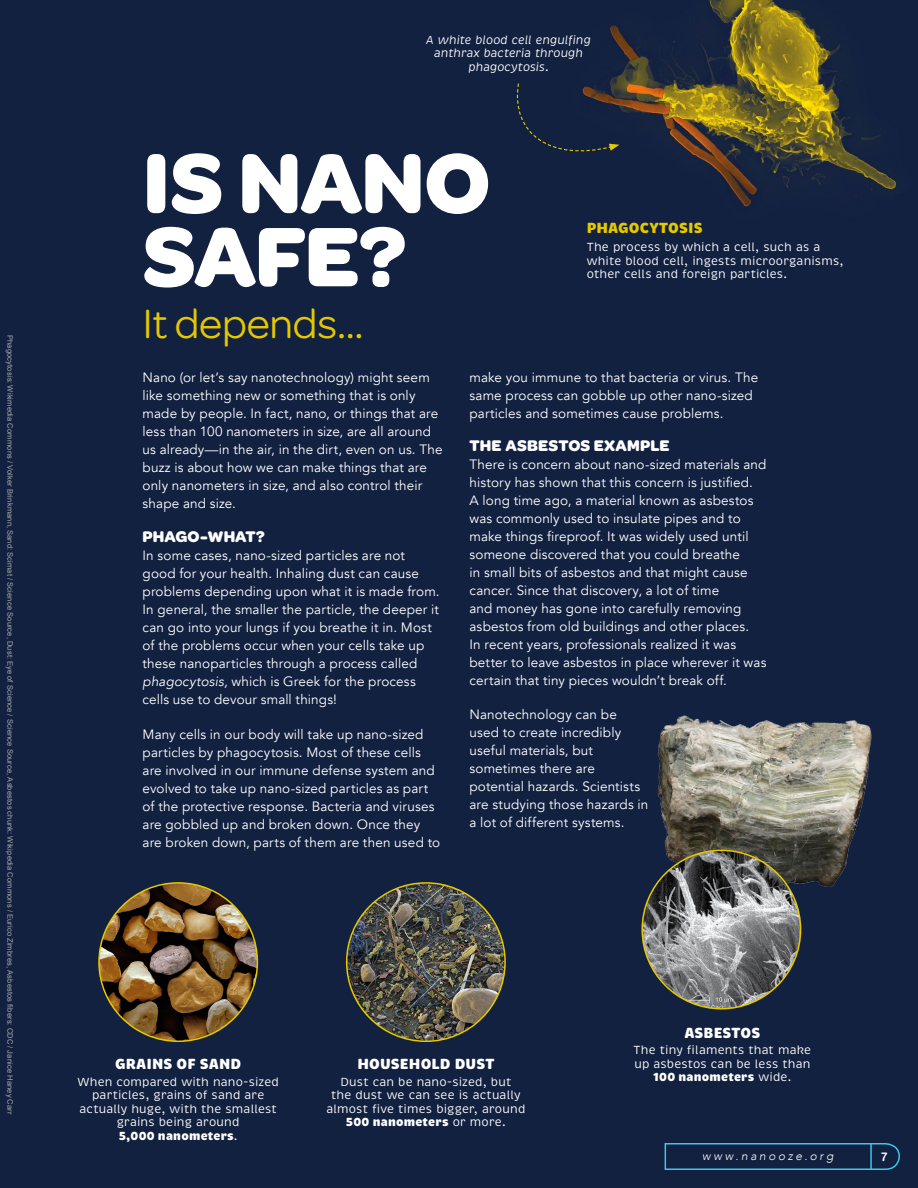
<style>
.page{position:relative;width:918px;height:1188px;background:#122140}
.page>*{position:absolute;margin:0;border:0;box-sizing:border-box;transform-origin:0 0}
.t1{font:700 90px/73.5px "Omnes";letter-spacing:-.01em;color:#fff}
.t2{font:43.5px "Omnes";letter-spacing:-.005em;color:#e5c800}
.t3{font:700 16.5px "Omnes";letter-spacing:.005em;color:#fff}
.t4{font:900 15px "Brevia";letter-spacing:.005em;color:#fff}
.t5{font:900 15px "Brevia";letter-spacing:.005em;color:#e5c800}
.t6{font:13.5px/18px "Avenir";letter-spacing:.01em;color:#fff}
.t7{font:12px/13.5px "Brevia";letter-spacing:.01em;color:#fff;text-align:center}
.t8{font:italic 12px/13.5px "Brevia";color:#fff;text-align:center}
.t9{font:italic 300 12px "Avenir";letter-spacing:.215em;color:#fff}
.t10{font:12px "Arial Rounded MT Bold";color:#fff}
.t11{font:7.5px "Arial";letter-spacing:.02em;color:#a7a9ac}
.s1{font-style:italic}
.s2{font-weight:900}
</style>
<div class="page">
<img style="left:649px;top:708px;width:231px;height:193px">
<img style="left:642px;top:850px;width:159px;height:159px;border-radius:79px">
<img style="left:99px;top:883px;width:158px;height:158px;border-radius:79px">
<img style="left:347px;top:883px;width:158px;height:158px;border-radius:79px">
<svg style="left:664px;top:1142px;width:237px;height:29px;background:#173454"></svg>
<svg style="left:511px;top:82px;width:108px;height:80px;background:#19253d"></svg>
<p class="t11" style="left:15px;top:335px;width:781px;rotate:90deg">Phagocytosis: Wikimedia Commons / Volker Brinkmann, Sand: Scimat / Science Source, Dust: Eye of Science / Science Source, Asbestos chunk: Wikipedia Commons / Eurico Zimbres, Asbestos fibers: CDC / Janice Haney Carr</p>
<p class="t8" style="left:426px;top:33px;width:166px">A white blood cell engulfing anthrax bacteria through phagocytosis.</p>
<h1 class="t1" style="left:143px;top:146px;width:349px">IS NANO<br>SAFE?</h1>
<h2 class="t2" style="left:143px;top:300px;width:222px">It depends...</h2>
<p class="t5" style="left:587px;top:219px;width:118px">PHAGOCYTOSIS</p>
<p class="t7" style="left:587px;top:241px;width:258px;text-align:left">The process by which a cell, such as a white blood cell, ingests microorganisms, other cells and foreign particles.</p>
<p class="t6" style="left:143px;top:368px;width:301px">Nano (or let’s say nanotechnology) might seem like something new or something that is only made by people. In fact, nano, or things that are less than 100 nanometers in size, are all around us already—in the air, in the dirt, even on us. The buzz is about how we can make things that are only nanometers in size, and also control their shape and size.</p>
<p class="t3" style="left:143px;top:527px;width:124px">PHAGO-WHAT?</p>
<p class="t6" style="left:143px;top:547px;width:299px">In some cases, nano-sized particles are not good for your health. Inhaling dust can cause problems depending upon what it is made from.<br>In general, the smaller the particle, the deeper it can go into your lungs if you breathe it in. Most of the problems occur when your cells take up these nanoparticles through a process called <span class="s1">phagocytosis,</span> which is Greek for the process cells use to devour small things!</p>
<p class="t6" style="left:143px;top:725px;width:299px">Many cells in our body will take up nano-sized particles by phagocytosis. Most of these cells are involved in our immune defense system and evolved to take up nano-sized particles as part of the protective response. Bacteria and viruses are gobbled up and broken down. Once they are broken down, parts of them are then used to</p>
<p class="t6" style="left:470px;top:368px;width:290px">make you immune to that bacteria or virus. The same process can gobble up other nano-sized particles and sometimes cause problems.</p>
<p class="t3" style="left:470px;top:436px;width:202px">THE ASBESTOS EXAMPLE</p>
<p class="t6" style="left:470px;top:455px;width:299px">There is concern about nano-sized materials and history has shown that this concern is justified.<br>A long time ago, a material known as asbestos was commonly used to insulate pipes and to make things fireproof. It was widely used until someone discovered that you could breathe<br>in small bits of asbestos and that might cause cancer. Since that discovery, a lot of time<br>and money has gone into carefully removing asbestos from old buildings and other places.<br>In recent years, professionals realized it was better to leave asbestos in place wherever it was certain that tiny pieces wouldn’t break off.</p>
<p class="t6" style="left:470px;top:706px;width:180px">Nanotechnology can be used to create incredibly useful materials, but sometimes there are potential hazards. Scientists are studying those hazards in a lot of different systems.</p>
<p class="t4" style="left:115px;top:1055px;width:128px">GRAINS OF SAND</p>
<p class="t7" style="left:78px;top:1075px;width:203px">When compared with nano-sized particles, grains of sand are actually huge, with the smallest grains being around<br><span class="s2">5,000 nanometers</span>.</p>
<p class="t4" style="left:357px;top:1055px;width:139px">HOUSEHOLD DUST</p>
<p class="t7" style="left:326px;top:1075px;width:201px">Dust can be nano-sized, but<br>the dust we can see is actually almost five times bigger, around<br><span class="s2">500 nanometers</span> or more.</p>
<p class="t4" style="left:684px;top:1023px;width:78px">ASBESTOS</p>
<p class="t7" style="left:634px;top:1043px;width:179px">The tiny filaments that make up asbestos can be less than<br><span class="s2">100 nanometers</span> wide.</p>
<p class="t9" style="left:702px;top:1149px;width:133px">www.nanooze.org</p>
<p class="t10" style="left:880px;top:1149px;width:9px">7</p>
</div>
